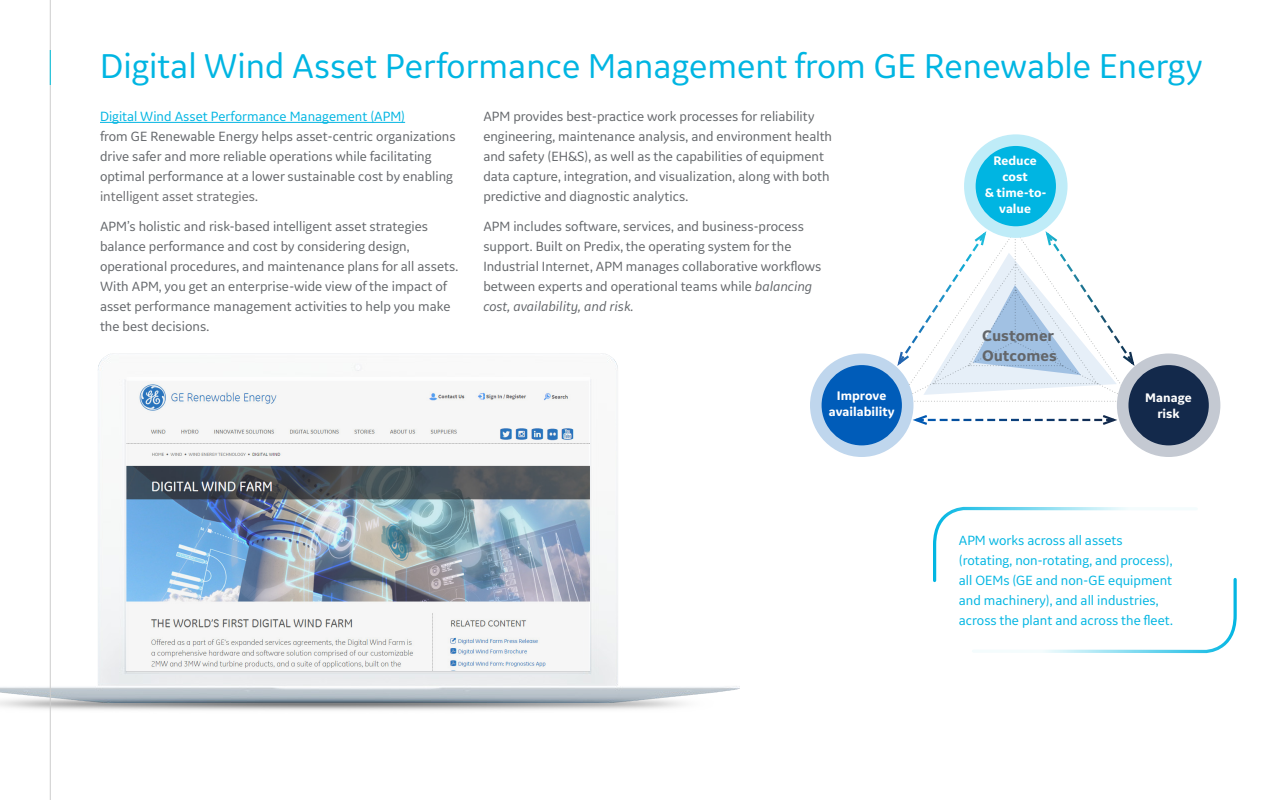
<style>
.page{position:relative;width:1280px;height:800px;background:#fff}
.page>*{position:absolute;margin:0;border:0;box-sizing:border-box;transform-origin:0 0}
.Headline_36pt{font:36px "GE Inspira Sans";color:#00b5e2}
.Paragraph_16pt{font:700 16px/20px "GE Inspira Sans";color:#63666a}
.Paragraph_14pt{font:14px/20px "GE Inspira Sans";color:#63666a}
.Paragraph_14pt-2{font:14px/20px "GE Inspira Sans";color:#00b5e2}
.Paragraph_11pt{font:700 13px/16px "GE Inspira Sans";color:#fff;text-align:center}
.s1{color:#00b5e2}
.s2{color:#6c6d70}
.s3{font-style:italic}
</style>
<div class="page">
<img style="left:0;top:275px;width:740px;height:500px">
<img style="left:126px;top:377px;width:464px;height:294px">
<hr style="left:50px;top:0;width:1px;height:800px;background:#cdcdcd">
<hr style="left:50px;top:50px;width:1px;height:35px;background:#00bfdb">
<hr style="left:100px;top:122px;width:305px;height:1px;background:#00b5e2">
<svg style="left:913px;top:413px;width:208px;height:12px"></svg>
<svg style="left:897px;top:227px;width:238px;height:175px"></svg>
<div style="left:964px;top:134px;width:104px;height:104px;background:#bfecf8;border-radius:50%"></div>
<div style="left:976px;top:146px;width:80px;height:80px;background:#00b5e2;border-radius:50%"></div>
<div style="left:810px;top:353px;width:104px;height:104px;background:#bfd6ed;border-radius:50%"></div>
<div style="left:822px;top:365px;width:80px;height:80px;background:#005cb9;border-radius:50%"></div>
<div style="left:1117px;top:353px;width:103px;height:104px;background:#c4c9d2;border-radius:50%"></div>
<div style="left:1128px;top:365px;width:81px;height:80px;background:#13294b;border-radius:50%"></div>
<svg style="left:933px;top:507px;width:304px;height:146px"></svg>
<p class="Headline_36pt" style="left:100px;top:43px;width:1104px">Digital Wind Asset Performance Management from GE Renewable Energy</p>
<p class="Paragraph_14pt" style="left:100px;top:106px;width:357px"><span class="s1">Digital Wind Asset Performance Management (APM)<br></span>from GE Renewable Energy helps asset-centric organizations drive safer and more reliable operations while facilitating optimal performance at a lower sustainable cost by enabling <span class="s2">intelligent asset strategies</span>.</p>
<p class="Paragraph_14pt" style="left:100px;top:216px;width:360px">APM’s holistic and risk-based intelligent asset strategies balance performance and cost by considering design, operational procedures, and maintenance plans for all assets.<br>With APM, you get an enterprise-wide view of the impact of asset performance management activities to help you make the best decisions.</p>
<p class="Paragraph_14pt" style="left:483px;top:106px;width:350px">APM provides best-practice work processes for reliability engineering, maintenance analysis, and environment health and safety (EH&amp;S), as well as the capabilities of equipment data capture, integration, and visualization, along with both predictive and diagnostic analytics.</p>
<p class="Paragraph_14pt" style="left:483px;top:216px;width:340px">APM includes software, services, and business-process support. Built on Predix, the operating system for the Industrial Internet, APM manages collaborative workflows between experts and operational teams while <span class="s3">balancing cost, availability, and risk.</span></p>
<p class="Paragraph_11pt" style="left:985px;top:153px;width:63px">Reduce cost<br>&amp; time-to&shy;value</p>
<p class="Paragraph_16pt" style="left:982px;top:325px;width:76px">Customer<br>Outcomes</p>
<p class="Paragraph_11pt" style="left:829px;top:388px;width:67px">Improve availability</p>
<p class="Paragraph_11pt" style="left:1145px;top:390px;width:48px">Manage risk</p>
<p class="Paragraph_14pt-2" style="left:959px;top:530px;width:216px">APM works across all assets (rotating, non-rotating, and process), all OEMs (GE and non-GE equipment and machinery), and all industries, across the plant and across the fleet.</p>
</div>
